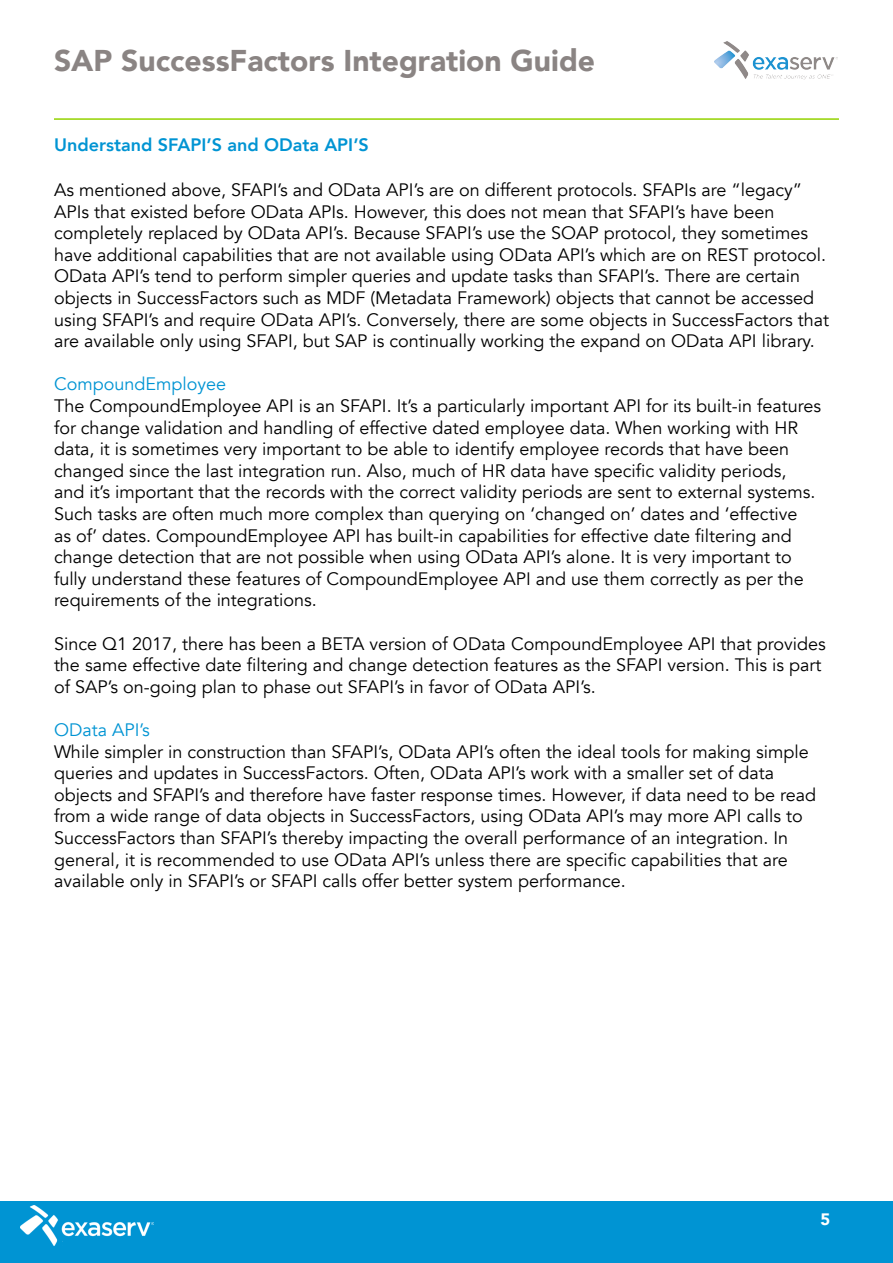
<style>
.page{position:relative;width:893px;height:1263px;background:#fff}
.page>*{position:absolute;margin:0;border:0;box-sizing:border-box;transform-origin:0 0}
.t1{font:900 30px "Avenir";color:#8a8483}
.Alineastijl_1{font:18px/21.6px "Avenir";color:#000}
.titels{font:800 18px "Avenir";color:#0094d3}
.Alineastijl_1-2{font:18px "Avenir";color:#0094d3}
.Alineastijl_1-3{font:900 16.5px "Avenir";color:#fff}
</style>
<div class="page">
<hr style="left:54px;top:118px;width:785px;height:2px;background:#94d300">
<div style="left:0;top:1201px;width:893px;height:62px;background:#0094d3"></div>
<img style="left:21px;top:1205px;width:132px;height:41px">
<img style="left:714px;top:42px;width:124px;height:38px">
<div style="left:63px;top:1238px;width:98px;height:12px;background:#0094d3"></div>
<p class="t1" style="left:54px;top:35px;width:543px">SAP SuccessFactors Integration Guide</p>
<p class="titels" style="left:54px;top:130px;width:316px">Understand SFAPI’S and OData API’S</p>
<p class="Alineastijl_1" style="left:54px;top:179px;width:777px">As mentioned above, SFAPI’s and OData API’s are on different protocols. SFAPIs are “legacy” APIs that existed before OData APIs. However, this does not mean that SFAPI’s have been completely replaced by OData API’s. Because SFAPI’s use the SOAP protocol, they sometimes have additional capabilities that are not available using OData API’s which are on REST protocol.<br>OData API’s tend to perform simpler queries and update tasks than SFAPI’s. There are certain objects in SuccessFactors such as MDF (Metadata Framework) objects that cannot be accessed using SFAPI’s and require OData API’s. Conversely, there are some objects in SuccessFactors that are available only using SFAPI, but SAP is continually working the expand on OData API library.</p>
<p class="Alineastijl_1-2" style="left:54px;top:373px;width:174px">CompoundEmployee</p>
<p class="Alineastijl_1" style="left:54px;top:395px;width:768px">The CompoundEmployee API is an SFAPI. It’s a particularly important API for its built-in features for change validation and handling of effective dated employee data. When working with HR data, it is sometimes very important to be able to identify employee records that have been changed since the last integration run. Also, much of HR data have specific validity periods, and it’s important that the records with the correct validity periods are sent to external systems.<br>Such tasks are often much more complex than querying on ‘changed on’ dates and ‘effective<br>as of’ dates. CompoundEmployee API has built-in capabilities for effective date filtering and change detection that are not possible when using OData API’s alone. It is very important to fully understand these features of CompoundEmployee API and use them correctly as per the requirements of the integrations.</p>
<p class="Alineastijl_1" style="left:54px;top:633px;width:773px">Since Q1 2017, there has been a BETA version of OData CompoundEmployee API that provides the same effective date filtering and change detection features as the SFAPI version. This is part of SAP’s on-going plan to phase out SFAPI’s in favor of OData API’s.</p>
<p class="Alineastijl_1-2" style="left:54px;top:719px;width:97px">OData API’s</p>
<p class="Alineastijl_1" style="left:54px;top:741px;width:764px">While simpler in construction than SFAPI’s, OData API’s often the ideal tools for making simple queries and updates in SuccessFactors. Often, OData API’s work with a smaller set of data objects and SFAPI’s and therefore have faster response times. However, if data need to be read from a wide range of data objects in SuccessFactors, using OData API’s may more API calls to SuccessFactors than SFAPI’s thereby impacting the overall performance of an integration. In general, it is recommended to use OData API’s unless there are specific capabilities that are available only in SFAPI’s or SFAPI calls offer better system performance.</p>
<p class="Alineastijl_1-3" style="left:820px;top:1205px;width:11px">5</p>
</div>
